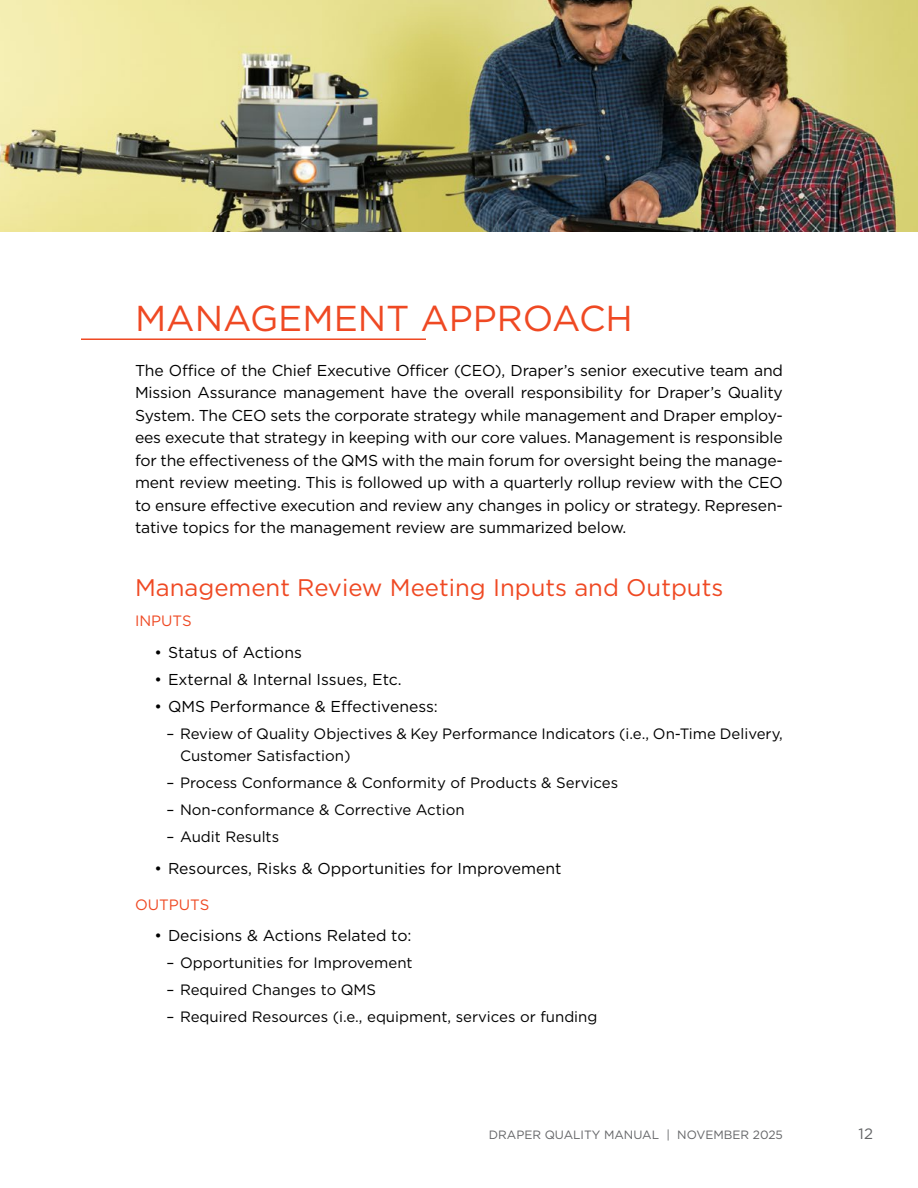
<style>
.page{position:relative;width:918px;height:1188px;background:#fff}
.page>*{position:absolute;margin:0;border:0;box-sizing:border-box;transform-origin:0 0}
.t1{font:36px "Gotham";color:#ef4923}
.t2{font:24px "Gotham";color:#ef4923}
.t3{font:15.75px/22.5px "Gotham";color:#000;text-align:justify}
.t4{font:15px/22.5px "Gotham";color:#000}
.t5{font:15px "Gotham";color:#ef4923}
.t6{font:15px "Gotham";color:#636466}
.t7{font:12px "Gotham";color:#636466}
</style>
<div class="page">
<hr style="left:81px;top:338px;width:345px;height:2px;background:#ef4923">
<img style="left:0;top:0;width:918px;height:231px">
<h1 class="t1" style="left:135px;top:298px;width:499px">MANAGEMENT APPROACH</h1>
<p class="t3" style="left:135px;top:359px;width:650px">The Office of the Chief Executive Officer (CEO), Draper’s senior executive team and Mission Assurance management have the overall responsibility for Draper’s Quality System. The CEO sets the corporate strategy while management and Draper employ&shy;ees execute that strategy in keeping with our core values. Management is responsible for the effectiveness of the QMS with the main forum for oversight being the manage&shy;ment review meeting. This is followed up with a quarterly rollup review with the CEO to ensure effective execution and review any changes in policy or strategy. Represen&shy;tative topics for the management review are summarized below.</p>
<h2 class="t2" style="left:135px;top:575px;width:590px">Management Review Meeting Inputs and Outputs</h2>
<p class="t5" style="left:135px;top:613px;width:58px">INPUTS</p>
<p class="t3" style="left:154px;top:641px;width:149px">• Status of Actions</p>
<p class="t3" style="left:154px;top:668px;width:249px">• External &amp; Internal Issues, Etc.</p>
<p class="t3" style="left:154px;top:695px;width:285px">• QMS Performance &amp; Effectiveness:</p>
<p class="t4" style="left:180px;top:722px;width:604px;text-indent:-14px">– Review of Quality Objectives &amp; Key Performance Indicators (i.e., On-Time Delivery,<br>Customer Satisfaction)</p>
<p class="t4" style="left:166px;top:772px;width:453px">– Process Conformance &amp; Conformity of Products &amp; Services</p>
<p class="t4" style="left:166px;top:799px;width:300px">– Non-conformance &amp; Corrective Action</p>
<p class="t4" style="left:166px;top:826px;width:114px">– Audit Results</p>
<p class="t3" style="left:154px;top:857px;width:409px">• Resources, Risks &amp; Opportunities for Improvement</p>
<p class="t5" style="left:135px;top:896px;width:76px">OUTPUTS</p>
<p class="t3" style="left:154px;top:924px;width:259px">• Decisions &amp; Actions Related to:</p>
<p class="t4" style="left:166px;top:952px;width:248px">– Opportunities for Improvement</p>
<p class="t4" style="left:166px;top:979px;width:211px">– Required Changes to QMS</p>
<p class="t4" style="left:166px;top:1006px;width:432px">– Required Resources (i.e., equipment, services or funding</p>
<p class="t7" style="left:489px;top:1129px;width:296px">DRAPER QUALITY MANUAL | NOVEMBER 2025</p>
<p class="t6" style="left:859px;top:1126px;width:16px">12</p>
</div>
